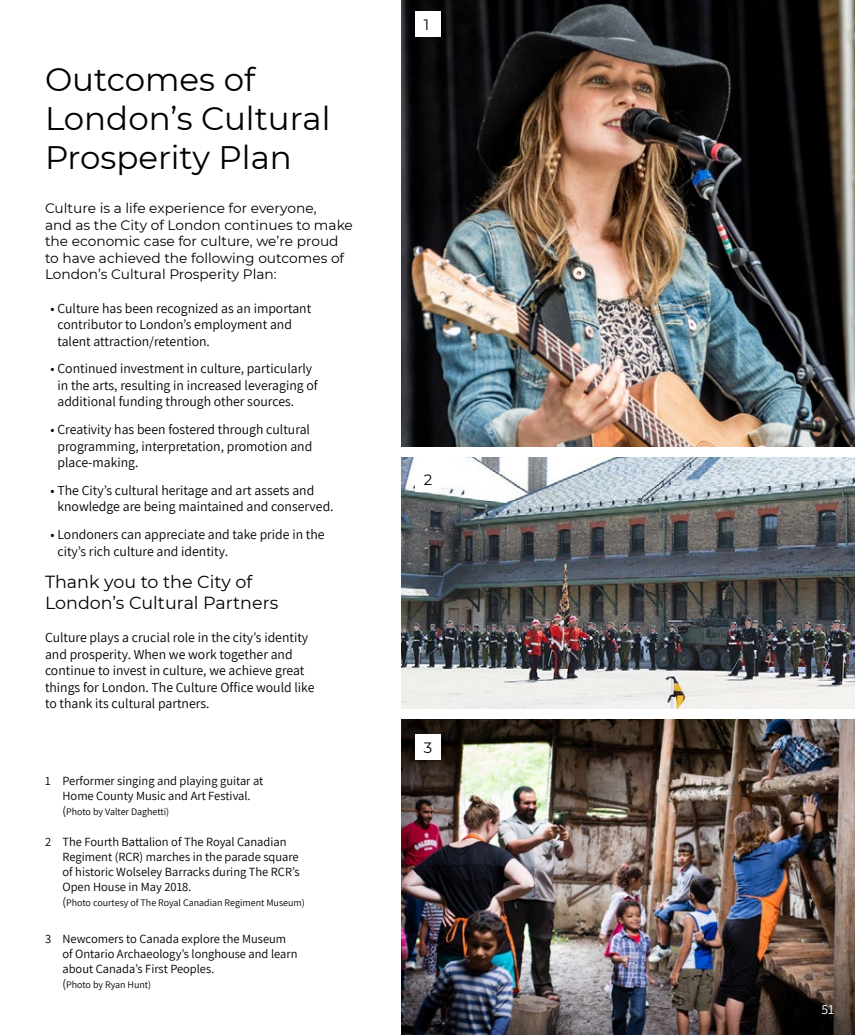
<style>
.page{position:relative;width:855px;height:1035px;background:#fff}
.page>*{position:absolute;margin:0;border:0;box-sizing:border-box;transform-origin:0 0}
.Large_Section_Header{font:32.5px/38.8px "Montserrat";color:#000}
.Section_Header{font:17.5px/21px "Montserrat";color:#000}
.t1{font:15px "Montserrat";color:#000}
.Body_Bullets{font:13.75px/16.5px "Assistant";color:#000}
.Body{font:13.75px/16.5px "Assistant";color:#000}
.Intro_Paragraph{font:13.75px/16.5px "Montserrat";color:#000}
.t2{font:13.75px "Assistant";color:#fff}
.t3{font:12.5px/15px "Assistant";color:#000}
.t4{font:10px "Assistant";color:#000}
.s1{font-size:12.5px}
</style>
<div class="page">
<img style="left:401px;top:0;width:454px;height:446px">
<div style="left:415px;top:11px;width:25px;height:25px;background:#fff"></div>
<img style="left:401px;top:458px;width:454px;height:251px">
<div style="left:415px;top:466px;width:25px;height:25px;background:#fff"></div>
<img style="left:401px;top:719px;width:454px;height:316px">
<div style="left:415px;top:734px;width:25px;height:26px;background:#fff"></div>
<h1 class="Large_Section_Header" style="left:45px;top:59px;width:287px">Outcomes of<br>London’s Cultural<br>Prosperity Plan</h1>
<p class="Intro_Paragraph" style="left:45px;top:200px;width:309px">Culture is a life experience for everyone,<br>and as the City of London continues to make the economic case for culture, we’re proud to have achieved the following outcomes of London’s Cultural Prosperity Plan:</p>
<p class="Body_Bullets" style="left:57px;top:299px;width:255px;text-indent:-7px">• Culture has been recognized as an important contributor to London’s employment and talent attraction/retention.</p>
<p class="Body_Bullets" style="left:57px;top:360px;width:262px;text-indent:-7px">• Continued investment in culture, particularly in the arts, resulting in increased leveraging of additional funding through other sources.</p>
<p class="Body_Bullets" style="left:57px;top:421px;width:256px;text-indent:-7px">• Creativity has been fostered through cultural programming, interpretation, promotion and place-making.</p>
<p class="Body_Bullets" style="left:57px;top:481px;width:278px;text-indent:-7px">• The City’s cultural heritage and art assets and knowledge are being maintained and conserved.</p>
<p class="Body_Bullets" style="left:57px;top:526px;width:269px;text-indent:-7px">• Londoners can appreciate and take pride in the city’s rich culture and identity.</p>
<h2 class="Section_Header" style="left:45px;top:571px;width:235px">Thank you to the City of<br>London’s Cultural Partners</h2>
<p class="Body" style="left:45px;top:629px;width:271px">Culture plays a crucial role in the city’s identity and prosperity. When we work together and continue to invest in culture, we achieve great things for London. The Culture Office would like to thank its cultural partners.</p>
<p class="t3" style="left:45px;top:773px;width:220px;text-align:center">1 Performer singing and playing guitar at<br>Home County Music and Art Festival.</p>
<p class="t4" style="left:62px;top:805px;width:108px"><span class="s1">(</span>Photo by Valter Daghetti)</p>
<p class="t3" style="left:62px;top:834px;width:239px;text-indent:-18px">2 The Fourth Battalion of The Royal Canadian Regiment (RCR) marches in the parade square of historic Wolseley Barracks during The RCR’s Open House in May 2018.</p>
<p class="t4" style="left:62px;top:896px;width:244px"><span class="s1">(</span>Photo courtesy of The Royal Canadian Regiment Museum)</p>
<p class="t3" style="left:62px;top:931px;width:236px;text-indent:-18px">3 Newcomers to Canada explore the Museum of Ontario Archaeology’s longhouse and learn about Canada’s First Peoples.</p>
<p class="t4" style="left:62px;top:978px;width:90px"><span class="s1">(</span>Photo by Ryan Hunt)</p>
<p class="t1" style="left:424px;top:14px;width:7px">1</p>
<p class="t1" style="left:424px;top:469px;width:10px">2</p>
<p class="t1" style="left:424px;top:737px;width:10px">3</p>
<p class="t2" style="left:821px;top:1000px;width:14px">51</p>
</div>
